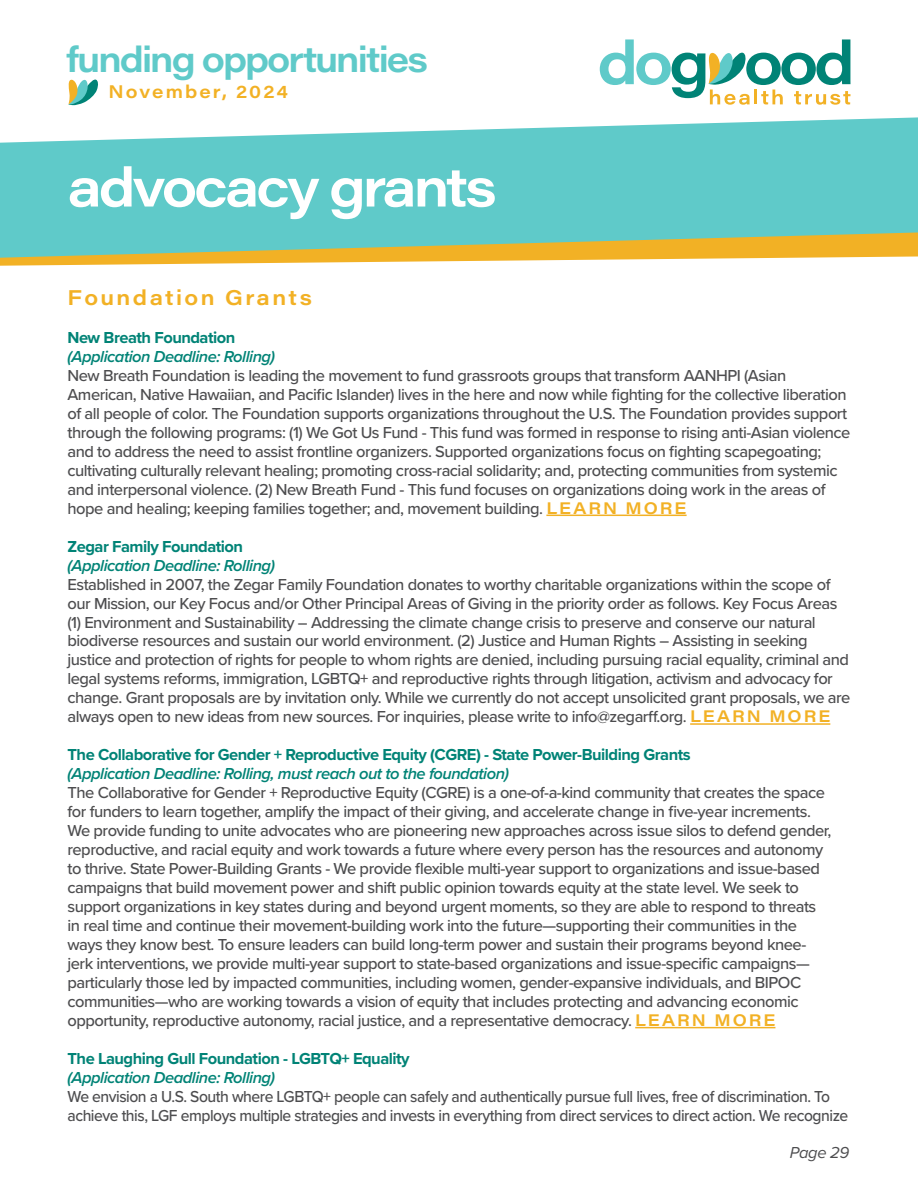
<style>
.page{position:relative;width:918px;height:1188px;background:#fff}
.page>*{position:absolute;margin:0;border:0;box-sizing:border-box;transform-origin:0 0}
.t1{font:54px "Acumin Variable Concept";letter-spacing:-.055em;color:#fff}
.t2{font:35.4px "Acumin Variable Concept";letter-spacing:-.055em;color:#5fcac9}
.t3{font:21px "Acumin Variable Concept";letter-spacing:.115em;color:#f2b125}
.t4{font:18px "Acumin Variable Concept";letter-spacing:.115em;color:#f2b125}
.t5{font:500 16.5px/18.9px "Proxima Nova";letter-spacing:-.03em;color:#4d4d4f}
.t6{font:500 16.5px/18.9px "Proxima Nova";letter-spacing:-.03em;color:#4d4d4f;scale:.95 1}
.t7{font:700 16.5px "Proxima Nova";letter-spacing:-.03em;color:#008376}
.t8{font:italic 600 16.5px "Proxima Nova";letter-spacing:-.03em;color:#008376}
.t9{font:italic 16.5px "Proxima Nova";letter-spacing:-.02em;color:#4d4d4f}
.s1{font-family:"Acumin Variable Concept";font-weight:400;color:#f2b125}
</style>
<div class="page">
<svg style="left:0;top:258px;width:762px;height:8px"></svg>
<svg style="left:0;top:117px;width:918px;height:141px;background:#7bccbf"></svg>
<svg style="left:600px;top:39px;width:250px;height:66px"></svg>
<svg style="left:68px;top:80px;width:30px;height:25px"></svg>
<hr style="left:546px;top:515px;width:141px;height:1px;background:#f2b125">
<hr style="left:690px;top:723px;width:140px;height:2px;background:#f2b125">
<hr style="left:635px;top:1027px;width:140px;height:1px;background:#f2b125">
<h2 class="t2" style="left:66px;top:35px;width:363px">funding opportunities</h2>
<p class="t4" style="left:109px;top:80px;width:181px">November, 2024</p>
<h1 class="t1" style="left:68px;top:151px;width:431px">advocacy grants</h1>
<p class="t3" style="left:68px;top:283px;width:246px">Foundation Grants</p>
<p class="t7" style="left:68px;top:325px;width:169px">New Breath Foundation</p>
<p class="t8" style="left:68px;top:344px;width:209px">(Application Deadline: Rolling)</p>
<p class="t5" style="left:68px;top:365px;width:784px">New Breath Foundation is leading the movement to fund grassroots groups that transform AANHPI (Asian American, Native Hawaiian, and Pacific Islander) lives in the here and now while fighting for the collective liberation of all people of color. The Foundation supports organizations throughout the U.S. The Foundation provides support through the following programs: (1) We Got Us Fund - This fund was formed in response to rising anti-Asian violence and to address the need to assist frontline organizers. Supported organizations focus on fighting scapegoating; cultivating culturally relevant healing; promoting cross-racial solidarity; and, protecting communities from systemic and interpersonal violence. (2) New Breath Fund - This fund focuses on organizations doing work in the areas of hope and healing; keeping families together; and, movement building. <span class="s1">LE ARN MORE</span></p>
<p class="t7" style="left:68px;top:534px;width:177px">Zegar Family Foundation</p>
<p class="t8" style="left:68px;top:553px;width:209px">(Application Deadline: Rolling)</p>
<p class="t5" style="left:68px;top:574px;width:785px">Established in 2007, the Zegar Family Foundation donates to worthy charitable organizations within the scope of our Mission, our Key Focus and/or Other Principal Areas of Giving in the priority order as follows. Key Focus Areas (1) Environment and Sustainability – Addressing the climate change crisis to preserve and conserve our natural biodiverse resources and sustain our world environment. (2) Justice and Human Rights – Assisting in seeking justice and protection of rights for people to whom rights are denied, including pursuing racial equality, criminal and legal systems reforms, immigration, LGBTQ+ and reproductive rights through litigation, activism and advocacy for change. Grant proposals are by invitation only. While we currently do not accept unsolicited grant proposals, we are always open to new ideas from new sources. For inquiries, please write to info@zegarff.org. <span class="s1">LE ARN MORE</span></p>
<p class="t7" style="left:68px;top:743px;width:625px">The Collaborative for Gender + Reproductive Equity (CGRE) - State Power-Building Grants</p>
<p class="t8" style="left:68px;top:762px;width:443px">(Application Deadline: Rolling, must reach out to the foundation)</p>
<p class="t5" style="left:68px;top:783px;width:765px">The Collaborative for Gender + Reproductive Equity (CGRE) is a one-of-a-kind community that creates the space for funders to learn together, amplify the impact of their giving, and accelerate change in five-year increments.<br>We provide funding to unite advocates who are pioneering new approaches across issue silos to defend gender, reproductive, and racial equity and work towards a future where every person has the resources and autonomy to thrive. State Power-Building Grants - We provide flexible multi-year support to organizations and issue-based campaigns that build movement power and shift public opinion towards equity at the state level. We seek to support organizations in key states during and beyond urgent moments, so they are able to respond to threats in real time and continue their movement-building work into the future—supporting their communities in the ways they know best. To ensure leaders can build long-term power and sustain their programs beyond knee&shy;jerk interventions, we provide multi-year support to state-based organizations and issue-specific campaigns— particularly those led by impacted communities, including women, gender-expansive individuals, and BIPOC communities—who are working towards a vision of equity that includes protecting and advancing economic opportunity, reproductive autonomy, racial justice, and a representative democracy. <span class="s1">LE ARN MORE</span></p>
<p class="t7" style="left:68px;top:1046px;width:344px">The Laughing Gull Foundation - LGBTQ+ Equality</p>
<p class="t8" style="left:68px;top:1065px;width:209px">(Application Deadline: Rolling)</p>
<p class="t6" style="left:68px;top:1086px;width:824px">We envision a U.S. South where LGBTQ+ people can safely and authentically pursue full lives, free of discrimination. To achieve this, LGF employs multiple strategies and invests in everything from direct services to direct action. We recognize</p>
<p class="t9" style="left:790px;top:1140px;width:61px">Page 29</p>
</div>
